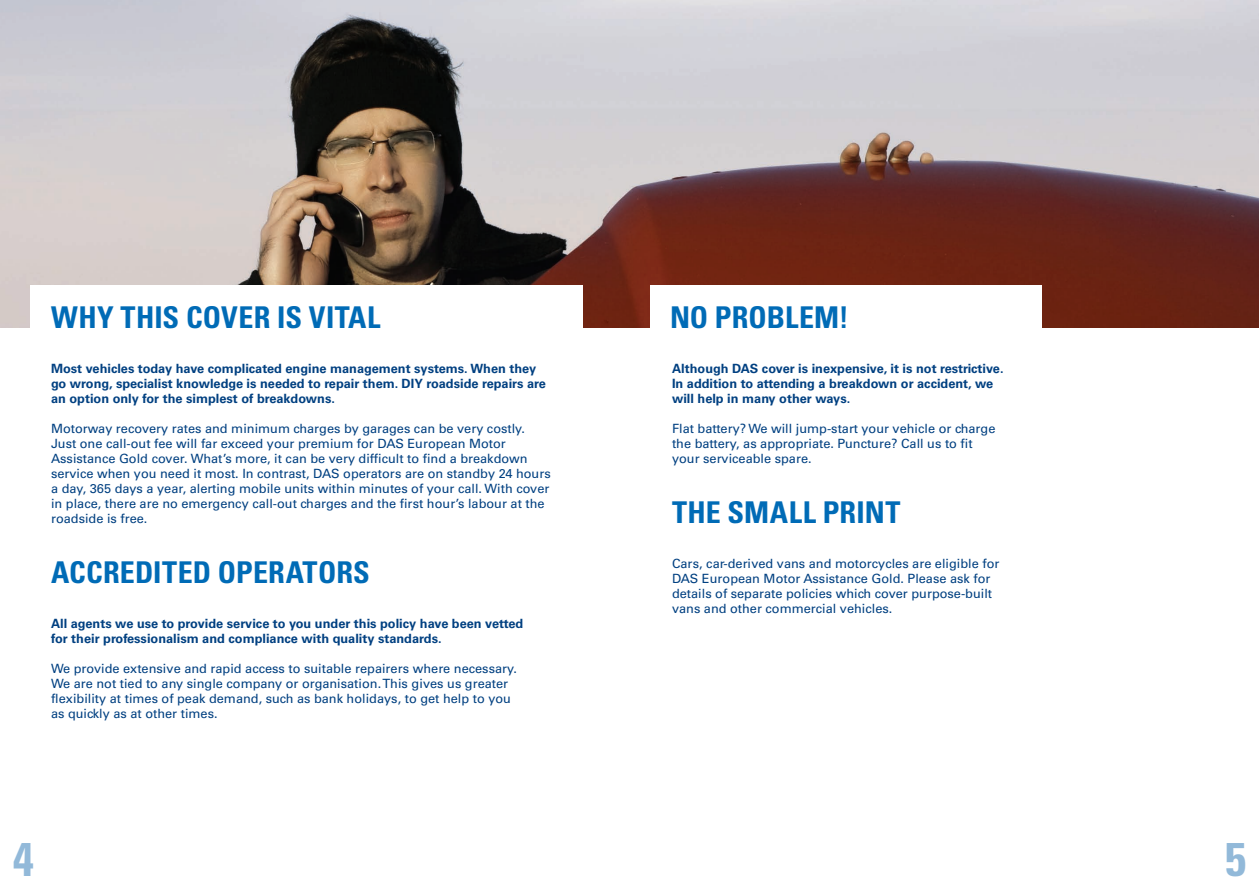
<style>
.page{position:relative;width:1259px;height:893px;background:#fff}
.page>*{position:absolute;margin:0;border:0;box-sizing:border-box;transform-origin:0 0}
.t1{font:700 condensed 47.25px "Univers LT Std";color:#92b9d9}
.HEADER_-_20_20_DAS_B{font:700 condensed 30px "Univers LT Std";letter-spacing:.005em;color:#006bb6}
.KFA5_BODY_-_8_5_10_D{font:12.75px/15px "Univers LT Std";color:#014081}
.KFA5_BODY_BOLD_OPEN{font:700 12.75px/15px "Univers LT Std";color:#014081}
</style>
<div class="page">
<img style="left:0;top:0;width:1259px;height:327px">
<div style="left:30px;top:285px;width:553px;height:67px;background:#fff"></div>
<div style="left:651px;top:285px;width:391px;height:89px;background:#fff"></div>
<p class="HEADER_-_20_20_DAS_B" style="left:51px;top:298px;width:331px">WHY THIS COVER IS VITAL</p>
<p class="KFA5_BODY_BOLD_OPEN" style="left:51px;top:361px;width:496px">Most vehicles today have complicated engine management systems. When they go wrong, specialist knowledge is needed to repair them. DIY roadside repairs are an option only for the simplest of breakdowns.</p>
<p class="KFA5_BODY_-_8_5_10_D" style="left:51px;top:421px;width:501px">Motorway recovery rates and minimum charges by garages can be very costly.<br>Just one call-out fee will far exceed your premium for DAS European Motor Assistance Gold cover. What’s more, it can be very difficult to find a breakdown service when you need it most. In contrast, DAS operators are on standby 24 hours a day, 365 days a year, alerting mobile units within minutes of your call. With cover in place, there are no emergency call-out charges and the first hour’s labour at the roadside is free.</p>
<p class="HEADER_-_20_20_DAS_B" style="left:51px;top:553px;width:320px">ACCREDITED OPERATORS</p>
<p class="KFA5_BODY_BOLD_OPEN" style="left:51px;top:616px;width:474px">All agents we use to provide service to you under this policy have been vetted for their professionalism and compliance with quality standards.</p>
<p class="KFA5_BODY_-_8_5_10_D" style="left:51px;top:661px;width:467px">We provide extensive and rapid access to suitable repairers where necessary.<br>We are not tied to any single company or organisation. This gives us greater flexibility at times of peak demand, such as bank holidays, to get help to you as quickly as at other times.</p>
<p class="HEADER_-_20_20_DAS_B" style="left:670px;top:298px;width:180px">NO PROBLEM!</p>
<p class="KFA5_BODY_BOLD_OPEN" style="left:672px;top:361px;width:333px">Although DAS cover is inexpensive, it is not restrictive.<br>In addition to attending a breakdown or accident, we will help in many other ways.</p>
<p class="KFA5_BODY_-_8_5_10_D" style="left:672px;top:421px;width:325px">Flat battery? We will jump-start your vehicle or charge</p>
<p class="KFA5_BODY_-_8_5_10_D" style="left:672px;top:436px;width:302px">the battery, as appropriate. Puncture? Call us to fit</p>
<p class="KFA5_BODY_-_8_5_10_D" style="left:672px;top:451px;width:141px">your serviceable spare.</p>
<p class="HEADER_-_20_20_DAS_B" style="left:672px;top:493px;width:230px">THE SMALL PRINT</p>
<p class="KFA5_BODY_-_8_5_10_D" style="left:672px;top:556px;width:329px">Cars, car-derived vans and motorcycles are eligible for DAS European Motor Assistance Gold. Please ask for details of separate policies which cover purpose-built vans and other commercial vehicles.</p>
<p class="t1" style="left:13px;top:830px;width:22px">4</p>
<p class="t1" style="left:1225px;top:830px;width:22px">5</p>
</div>
